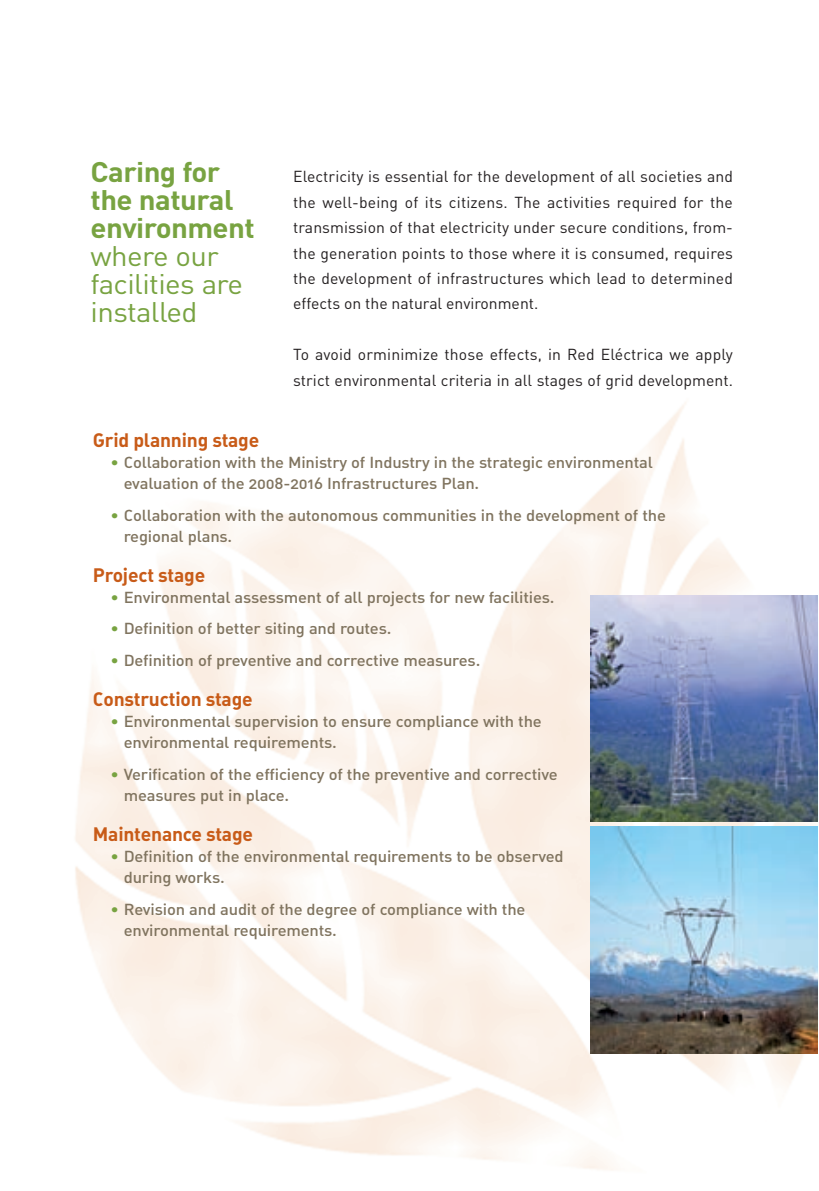
<style>
.page{position:relative;width:819px;height:1191px;background:#fff}
.page>*{position:absolute;margin:0;border:0;box-sizing:border-box;transform-origin:0 0}
.t1{font:700 28px/28px "DINOT";letter-spacing:-.02em;color:#78a341;scale:1.05 1}
.t2{font:28px/28px "DINOT";letter-spacing:-.02em;color:#78a341;scale:1.05 1}
.t3{font:19.25px "DIN Bold Alternate";letter-spacing:-.01em;color:#c85b18}
.t4{font:15.75px/21px "DIN Medium Alternate";letter-spacing:-.01em;color:#80745f;scale:1.05 1}
.t5{font:15.75px/25.4px "DINOT";letter-spacing:.005em;color:#231f20;text-align:justify}
.s1{color:#78a341}
</style>
<div class="page">
<img style="left:75px;top:402px;width:742px;height:768px">
<img style="left:591px;top:595px;width:226px;height:226px">
<img style="left:591px;top:826px;width:226px;height:227px">
<h1 class="t1" style="left:91px;top:161px;width:158px">Caring for the natural environment</h1>
<h1 class="t2" style="left:91px;top:245px;width:147px">where our facilities are installed</h1>
<p class="t5" style="left:293px;top:166px;width:441px">Electricity is essential for the development of all societies and the well-being of its citizens. The activities required for the transmission of that electricity under secure conditions, from&shy;the generation points to those where it is consumed, requires the development of infrastructures which lead to determined effects on the natural environment.</p>
<p class="t5" style="left:293px;top:343px;width:441px">To avoid orminimize those effects, in Red Eléctrica we apply strict environmental criteria in all stages of grid development.</p>
<p class="t3" style="left:93px;top:433px;width:168px">Grid planning stage</p>
<p class="t4" style="left:124px;top:453px;width:505px;text-indent:-13px"><span class="s1">•</span> Collaboration with the Ministry of Industry in the strategic environmental evaluation of the 2008-2016 Infrastructures Plan.</p>
<p class="t4" style="left:124px;top:506px;width:518px;text-indent:-13px"><span class="s1">•</span> Collaboration with the autonomous communities in the development of the regional plans.</p>
<p class="t3" style="left:93px;top:568px;width:114px">Project stage</p>
<p class="t4" style="left:110px;top:588px;width:424px"><span class="s1">•</span> Environmental assessment of all projects for new facilities.</p>
<p class="t4" style="left:110px;top:620px;width:269px"><span class="s1">•</span> Definition of better siting and routes.</p>
<p class="t4" style="left:110px;top:651px;width:354px"><span class="s1">•</span> Definition of preventive and corrective measures.</p>
<p class="t3" style="left:93px;top:692px;width:161px">Construction stage</p>
<p class="t4" style="left:124px;top:712px;width:399px;text-indent:-13px"><span class="s1">•</span> Environmental supervision to ensure compliance with the environmental requirements.</p>
<p class="t4" style="left:124px;top:765px;width:415px;text-indent:-13px"><span class="s1">•</span> Verification of the efficiency of the preventive and corrective measures put in place.</p>
<p class="t3" style="left:93px;top:827px;width:162px">Maintenance stage</p>
<p class="t4" style="left:124px;top:847px;width:420px;text-indent:-13px"><span class="s1">•</span> Definition of the environmental requirements to be observed during works.</p>
<p class="t4" style="left:124px;top:900px;width:384px;text-indent:-13px"><span class="s1">•</span> Revision and audit of the degree of compliance with the environmental requirements.</p>
</div>
